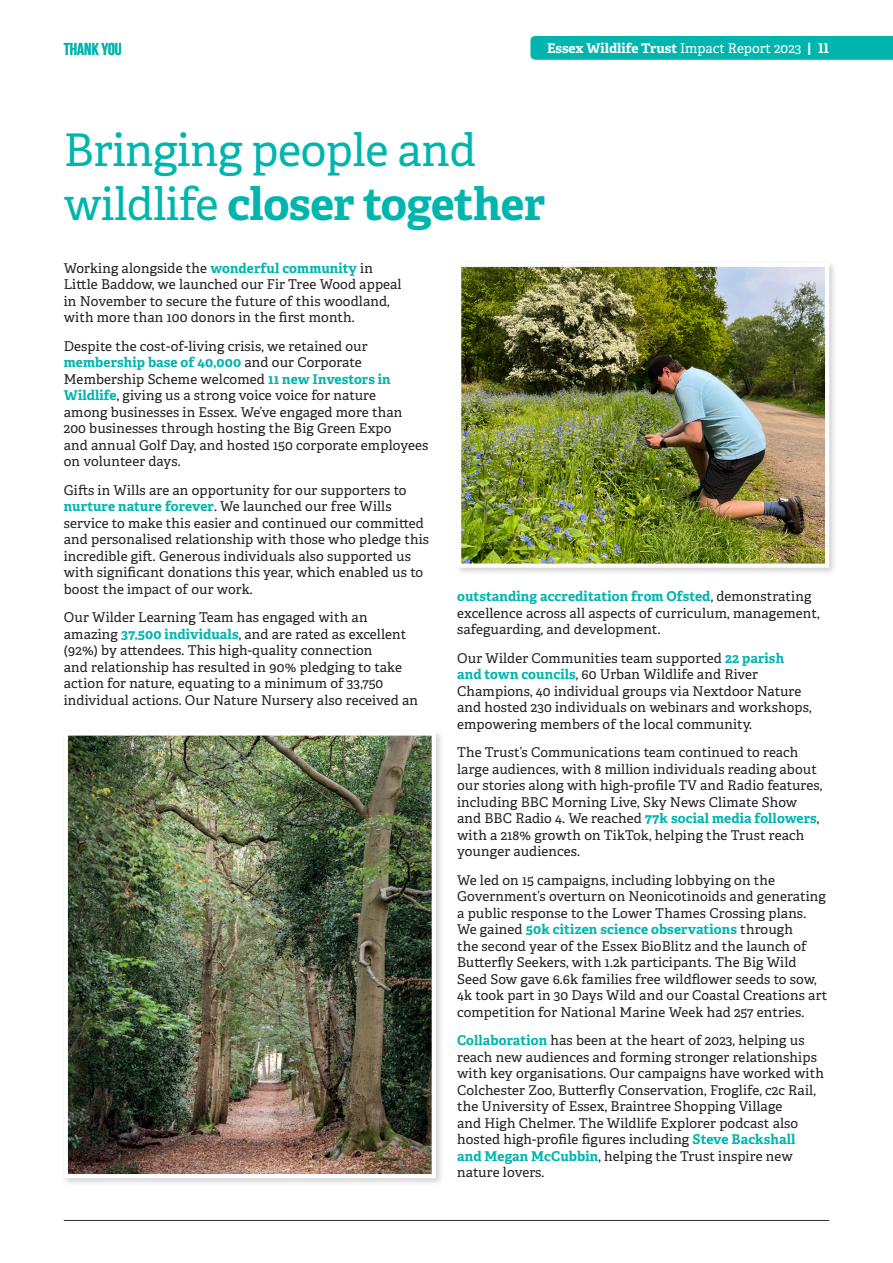
<style>
.page{position:relative;width:893px;height:1263px;background:#fff}
.page>*{position:absolute;margin:0;border:0;box-sizing:border-box;transform-origin:0 0}
.t1{font:45px/54px "Adelle";letter-spacing:-.01em;color:#00b5ae}
.t2{font:700 17.25px "Bebas Neue";color:#00b5ae}
.t3{font:13.5px/16.5px "Adelle";letter-spacing:.01em;color:#231f20}
.t4{font:700 13.5px "Adelle";color:#fff}
.s1{font-weight:400}
.s2{font-weight:700}
.s3{font-weight:700;color:#00b5ae}
</style>
<div class="page">
<div style="left:530px;top:36px;width:363px;height:24px;background:#00b5ae"></div>
<hr style="left:64px;top:1220px;width:765px;height:1px;background:#312f30">
<div style="left:61px;top:729px;width:383px;height:458px;background:#231f20;opacity:.2"></div>
<img style="left:69px;top:736px;width:362px;height:437px">
<div style="left:64px;top:731px;width:372px;height:447px;border:4px solid #fff"></div>
<div style="left:455px;top:260px;width:383px;height:316px;background:#231f20;opacity:.2"></div>
<img style="left:462px;top:268px;width:362px;height:295px">
<div style="left:457px;top:263px;width:372px;height:305px;border:4px solid #fff"></div>
<p class="t2" style="left:64px;top:40px;width:59px">THANK YOU</p>
<p class="t4" style="left:547px;top:38px;width:284px">Essex Wildlife Trust <span class="s1">Impact Report 2023</span> | 11</p>
<p class="t4" style="left:550px;top:38px;width:253px">Essex Wildlife Trust <span class="s1">Impact Report 2023</span></p>
<p class="t1" style="left:64px;top:121px;width:483px">Bringing people and wildlife <span class="s2">closer together</span></p>
<p class="t3" style="left:64px;top:259px;width:339px">Working alongside the <span class="s3">wonderful community</span> in Little Baddow, we launched our Fir Tree Wood appeal in November to secure the future of this woodland, with more than 100 donors in the first month.</p>
<p class="t3" style="left:64px;top:337px;width:366px">Despite the cost-of-living crisis, we retained our <span class="s3">membership base of 40,000</span> and our Corporate Membership Scheme welcomed <span class="s3">11 new Investors in Wildlife</span>, giving us a strong voice voice for nature<br>among businesses in Essex. We’ve engaged more than<br>200 businesses through hosting the Big Green Expo<br>and annual Golf Day, and hosted 150 corporate employees on volunteer days.</p>
<p class="t3" style="left:64px;top:481px;width:367px">Gifts in Wills are an opportunity for our supporters to <span class="s3">nurture nature forever</span>. We launched our free Wills service to make this easier and continued our committed and personalised relationship with those who pledge this incredible gift. Generous individuals also supported us with significant donations this year, which enabled us to boost the impact of our work.</p>
<p class="t3" style="left:64px;top:609px;width:356px">Our Wilder Learning Team has engaged with an amazing <span class="s3">37,500 individuals</span>, and are rated as excellent (92%) by attendees. This high-quality connection<br>and relationship has resulted in 90% pledging to take action for nature, equating to a minimum of 33,750 individual actions. Our Nature Nursery also received an</p>
<p class="t3" style="left:457px;top:588px;width:364px"><span class="s3">outstanding accreditation from Ofsted</span>, demonstrating excellence across all aspects of curriculum, management, safeguarding, and development.</p>
<p class="t3" style="left:457px;top:649px;width:356px">Our Wilder Communities team supported <span class="s3">22 parish and town councils</span>, 60 Urban Wildlife and River Champions, 40 individual groups via Nextdoor Nature and hosted 230 individuals on webinars and workshops, empowering members of the local community.</p>
<p class="t3" style="left:457px;top:744px;width:367px">The Trust’s Communications team continued to reach large audiences, with 8 million individuals reading about our stories along with high-profile TV and Radio features, including BBC Morning Live, Sky News Climate Show and BBC Radio 4. We reached <span class="s3">77k social media followers</span>, with a 218% growth on TikTok, helping the Trust reach younger audiences.</p>
<p class="t3" style="left:457px;top:871px;width:372px">We led on 15 campaigns, including lobbying on the Government’s overturn on Neonicotinoids and generating a public response to the Lower Thames Crossing plans.<br>We gained <span class="s3">50k citizen science observations</span> through<br>the second year of the Essex BioBlitz and the launch of Butterfly Seekers, with 1.2k participants. The Big Wild Seed Sow gave 6.6k families free wildflower seeds to sow, 4k took part in 30 Days Wild and our Coastal Creations art competition for National Marine Week had 257 entries.</p>
<p class="t3" style="left:457px;top:1032px;width:368px"><span class="s3">Collaboration</span> has been at the heart of 2023, helping us reach new audiences and forming stronger relationships with key organisations. Our campaigns have worked with Colchester Zoo, Butterfly Conservation, Froglife, c2c Rail, the University of Essex, Braintree Shopping Village<br>and High Chelmer. The Wildlife Explorer podcast also hosted high-profile figures including <span class="s3">Steve Backshall<br>and Megan McCubbin</span>, helping the Trust inspire new nature lovers.</p>
</div>
